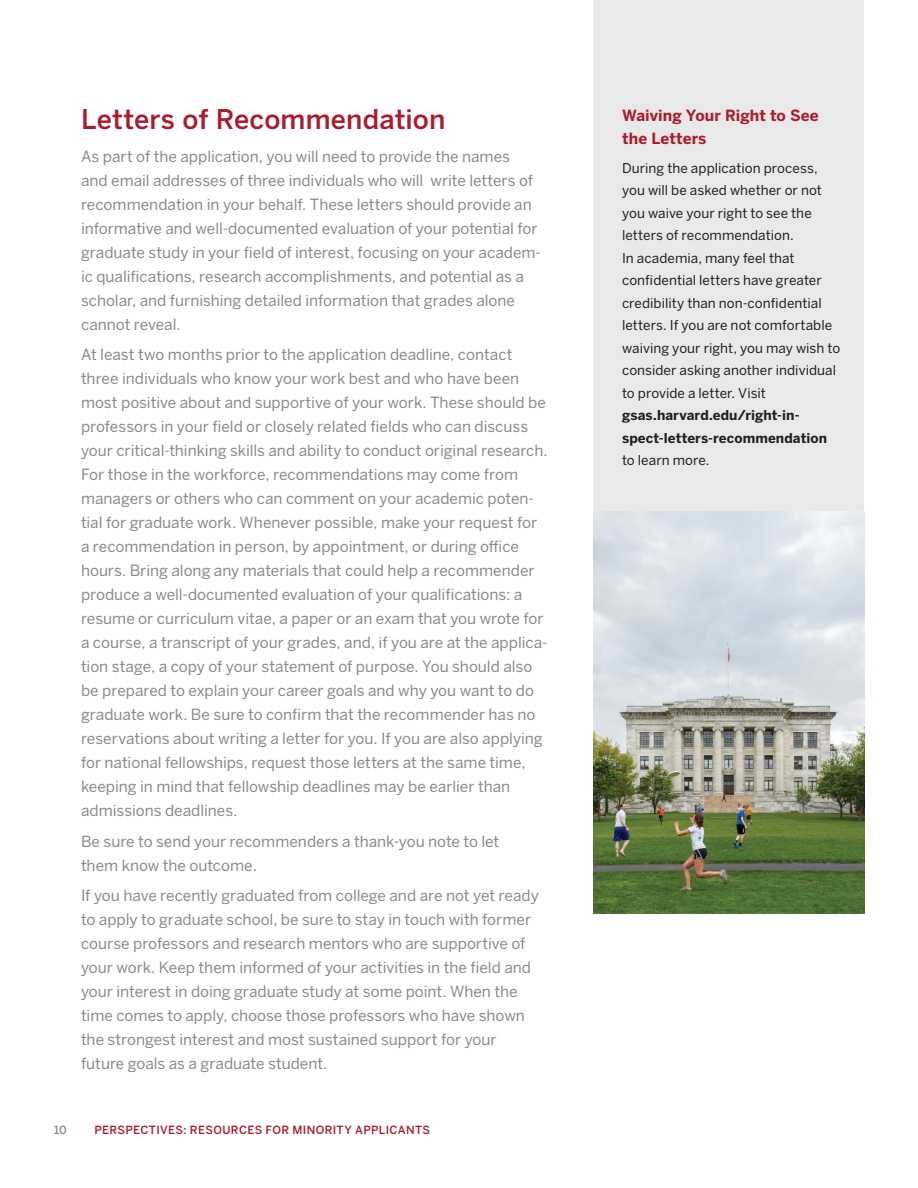
<style>
.page{position:relative;width:918px;height:1188px;background:#fff}
.page>*{position:absolute;margin:0;border:0;box-sizing:border-box;transform-origin:0 0}
.P_Body_Head{font:500 27px "Benton Sans";letter-spacing:.005em;color:#aa1d2d}
.P_Body{font:15.3px/24px "Benton Sans";letter-spacing:-.005em;color:#8a8a8e}
.P_Body_Bold{font:700 15.3px/22.5px "Benton Sans";letter-spacing:.005em;color:#aa1d2d}
.P_Body_9pt{font:13.5px/22.5px "Benton Sans";letter-spacing:.005em;color:#231f20}
.t1{font:500 11.25px "Benton Sans";letter-spacing:.03em;color:#aa1d2d}
.t2{font:500 11.25px "Benton Sans";color:#8a8a8e}
.s1{font-weight:700}
</style>
<div class="page">
<div style="left:593px;top:0;width:271px;height:540px;background:#eae9e9"></div>
<img style="left:593px;top:512px;width:271px;height:402px">
<p class="P_Body_Head" style="left:81px;top:103px;width:366px">Letters of Recommendation</p>
<p class="P_Body" style="left:81px;top:144px;width:462px">As part of the application, you will need to provide the names<br>and email addresses of three individuals who will write letters of recommendation in your behalf. These letters should provide an informative and well-documented evaluation of your potential for graduate study in your field of interest, focusing on your academ&shy;ic qualifications, research accomplishments, and potential as a scholar, and furnishing detailed information that grades alone cannot reveal.</p>
<p class="P_Body" style="left:81px;top:343px;width:468px">At least two months prior to the application deadline, contact three individuals who know your work best and who have been most positive about and supportive of your work. These should be professors in your field or closely related fields who can discuss your critical-thinking skills and ability to conduct original research.<br>For those in the workforce, recommendations may come from managers or others who can comment on your academic poten&shy;tial for graduate work. Whenever possible, make your request for a recommendation in person, by appointment, or during office hours. Bring along any materials that could help a recommender produce a well-documented evaluation of your qualifications: a resume or curriculum vitae, a paper or an exam that you wrote for a course, a transcript of your grades, and, if you are at the applica&shy;tion stage, a copy of your statement of purpose. You should also be prepared to explain your career goals and why you want to do graduate work. Be sure to confirm that the recommender has no reservations about writing a letter for you. If you are also applying for national fellowships, request those letters at the same time, keeping in mind that fellowship deadlines may be earlier than admissions deadlines.</p>
<p class="P_Body" style="left:81px;top:829px;width:420px">Be sure to send your recommenders a thank-you note to let them know the outcome.</p>
<p class="P_Body" style="left:81px;top:884px;width:459px">If you have recently graduated from college and are not yet ready to apply to graduate school, be sure to stay in touch with former course professors and research mentors who are supportive of your work. Keep them informed of your activities in the field and your interest in doing graduate study at some point. When the time comes to apply, choose those professors who have shown the strongest interest and most sustained support for your future goals as a graduate student.</p>
<p class="t2" style="left:54px;top:1123px;width:14px">10</p>
<p class="t1" style="left:94px;top:1123px;width:337px">PERSPECTIVES: RESOURCES FOR MINORITY APPLICANTS</p>
<p class="P_Body_Bold" style="left:622px;top:104px;width:198px">Waiving Your Right to See the Letters</p>
<p class="P_Body_9pt" style="left:622px;top:156px;width:220px">During the application process, you will be asked whether or not you waive your right to see the letters of recommendation.<br>In academia, many feel that confidential letters have greater credibility than non-confidential letters. If you are not comfortable waiving your right, you may wish to consider asking another individual to provide a letter. Visit <span class="s1">gsas.harvard.edu/right-in&shy;spect-letters-recommendation </span>to learn more.</p>
</div>
